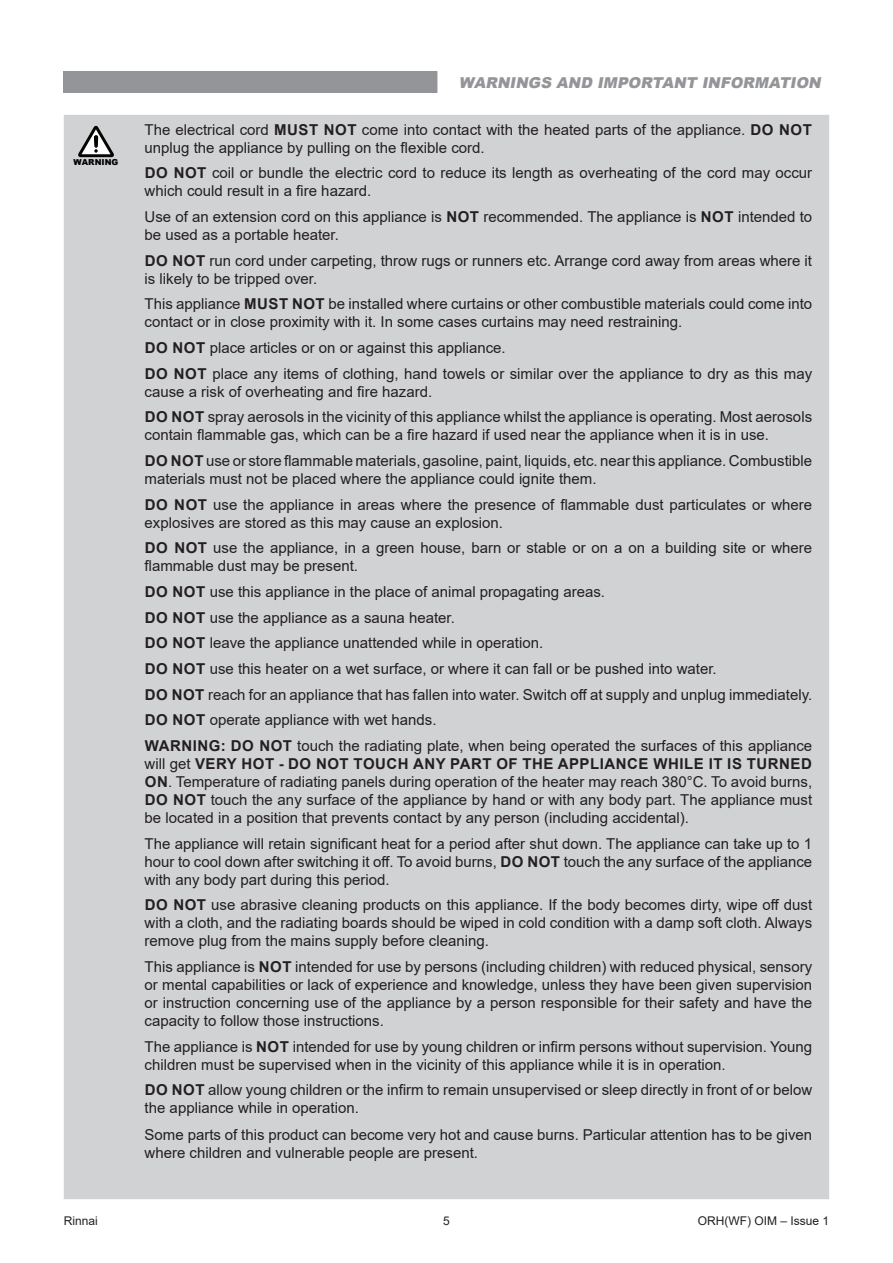
<style>
.page{position:relative;width:893px;height:1263px;background:#fff}
.page>*{position:absolute;margin:0;border:0;box-sizing:border-box;transform-origin:0 0}
.t1{font:15px/18px "Arial";color:#231f20}
.t2{font:italic 900 15px "Arial";color:#939598}
.t3{font:12px "Arial";color:#231f20}
.t4{font:900 8.25px "Arial";color:#040503}
.s1{font-weight:700}
</style>
<div class="page">
<div style="left:64px;top:115px;width:765px;height:1084px;background:#d1d2d4"></div>
<svg style="left:78px;top:126px;width:36px;height:31px"></svg>
<svg style="left:94px;top:135px;width:4px;height:13px"></svg>
<div style="left:64px;top:71px;width:765px;height:21px;background:#939598"></div>
<div style="left:437px;top:64px;width:405px;height:36px;background:#fff"></div>
<p class="t4" style="left:74px;top:156px;width:46px">WARNING</p>
<p class="t2" style="left:459px;top:72px;width:367px">WARNINGS AND IMPORTANT INFORMATION</p>
<p class="t1" style="left:145px;top:120px;width:669px">The electrical cord <span class="s1">MUST NOT</span> come into contact with the heated parts of the appliance. <span class="s1">DO NOT </span>unplug the appliance by pulling on the flexible cord.</p>
<p class="t1" style="left:145px;top:164px;width:669px"><span class="s1">DO NOT</span> coil or bundle the electric cord to reduce its length as overheating of the cord may occur which could result in a fire hazard.</p>
<p class="t1" style="left:145px;top:208px;width:669px">Use of an extension cord on this appliance is <span class="s1">NOT</span> recommended. The appliance is <span class="s1">NOT</span> intended to be used as a portable heater.</p>
<p class="t1" style="left:145px;top:251px;width:669px"><span class="s1">DO NOT</span> run cord under carpeting, throw rugs or runners etc. Arrange cord away from areas where it is likely to be tripped over.</p>
<p class="t1" style="left:145px;top:295px;width:669px">This appliance <span class="s1">MUST NOT</span> be installed where curtains or other combustible materials could come into contact or in close proximity with it. In some cases curtains may need restraining.</p>
<p class="t1" style="left:145px;top:335px;width:669px;line-height:25.7px"><span class="s1">DO NOT</span> place articles or on or against this appliance.<br><span class="s1">DO NOT</span> place any items of clothing, hand towels or similar over the appliance to dry as this may</p>
<p class="t1" style="left:145px;top:378px;width:669px;line-height:25.7px">cause a risk of overheating and fire hazard.<br><span class="s1">DO NOT</span> spray aerosols in the vicinity of this appliance whilst the appliance is operating. Most aerosols</p>
<p class="t1" style="left:145px;top:422px;width:669px;line-height:25.7px">contain flammable gas, which can be a fire hazard if used near the appliance when it is in use.<br><span class="s1">DO NOT</span> use or store flammable materials, gasoline, paint, liquids, etc. near this appliance. Combustible</p>
<p class="t1" style="left:145px;top:466px;width:669px;line-height:25.7px">materials must not be placed where the appliance could ignite them.<br><span class="s1">DO NOT</span> use the appliance in areas where the presence of flammable dust particulates or where</p>
<p class="t1" style="left:145px;top:509px;width:669px;line-height:25.7px">explosives are stored as this may cause an explosion.<br><span class="s1">DO NOT</span> use the appliance, in a green house, barn or stable or on a on a building site or where</p>
<p class="t1" style="left:145px;top:553px;width:669px;line-height:25.7px">flammable dust may be present.<br><span class="s1">DO NOT</span> use this appliance in the place of animal propagating areas.<br><span class="s1">DO NOT</span> use the appliance as a sauna heater.<br><span class="s1">DO NOT</span> leave the appliance unattended while in operation.<br><span class="s1">DO NOT</span> use this heater on a wet surface, or where it can fall or be pushed into water.<br><span class="s1">DO NOT</span> reach for an appliance that has fallen into water. Switch off at supply and unplug immediately.<br><span class="s1">DO NOT</span> operate appliance with wet hands.<br><span class="s1">WARNING: DO NOT</span> touch the radiating plate, when being operated the surfaces of this appliance</p>
<p class="t1" style="left:145px;top:754px;width:669px;text-align:justify">will get <span class="s1">VERY HOT - DO NOT TOUCH ANY PART OF THE APPLIANCE WHILE IT IS TURNED ON</span>. Temperature of radiating panels during operation of the heater may reach 380°C. To avoid burns, <span class="s1">DO NOT</span> touch the any surface of the appliance by hand or with any body part. The appliance must be located in a position that prevents contact by any person (including accidental).</p>
<p class="t1" style="left:145px;top:834px;width:669px;text-align:justify">The appliance will retain significant heat for a period after shut down. The appliance can take up to 1 hour to cool down after switching it off. To avoid burns, <span class="s1">DO NOT</span> touch the any surface of the appliance with any body part during this period.</p>
<p class="t1" style="left:145px;top:896px;width:669px;text-align:justify"><span class="s1">DO NOT</span> use abrasive cleaning products on this appliance. If the body becomes dirty, wipe off dust with a cloth, and the radiating boards should be wiped in cold condition with a damp soft cloth. Always remove plug from the mains supply before cleaning.</p>
<p class="t1" style="left:145px;top:957px;width:669px;text-align:justify">This appliance is <span class="s1">NOT</span> intended for use by persons (including children) with reduced physical, sensory or mental capabilities or lack of experience and knowledge, unless they have been given supervision or instruction concerning use of the appliance by a person responsible for their safety and have the capacity to follow those instructions.</p>
<p class="t1" style="left:145px;top:1037px;width:669px">The appliance is <span class="s1">NOT</span> intended for use by young children or infirm persons without supervision. Young children must be supervised when in the vicinity of this appliance while it is in operation.</p>
<p class="t1" style="left:145px;top:1081px;width:669px"><span class="s1">DO NOT</span> allow young children or the infirm to remain unsupervised or sleep directly in front of or below the appliance while in operation.</p>
<p class="t1" style="left:145px;top:1125px;width:669px">Some parts of this product can become very hot and cause burns. Particular attention has to be given where children and vulnerable people are present.</p>
<p class="t3" style="left:64px;top:1212px;width:36px">Rinnai</p>
<p class="t3" style="left:443px;top:1212px;width:8px">5</p>
<p class="t3" style="left:698px;top:1212px;width:133px">ORH(WF) OIM – Issue 1</p>
</div>
